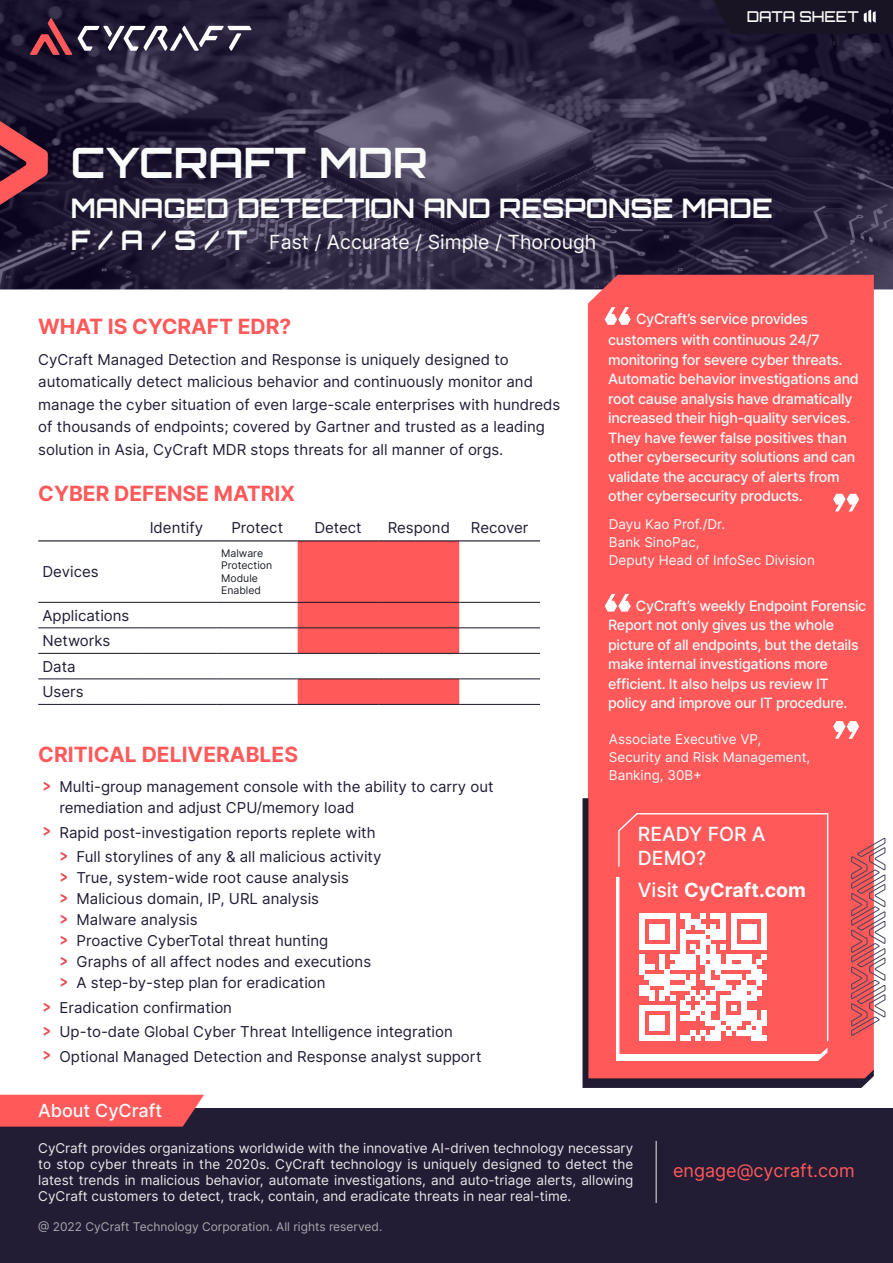
<style>
.page{position:relative;width:893px;height:1263px;background:#fff}
.page>*{position:absolute;margin:0;border:0;box-sizing:border-box;transform-origin:0 0}
.t1{font:42px "Orbitron";color:#f9fafa}
.t2{font:27px "Orbitron";color:#f9fafa}
.t3{font:700 21px "Inter";letter-spacing:-.005em;color:#ff595a}
.t4{font:19.5px "Inter";color:#f9fafa}
.t5{font:700 19.5px "Inter";color:#fff}
.t6{font:500 19.5px/24px "Inter";color:#fff}
.t7{font:18px "Inter";color:#ff595a}
.t8{font:500 18px "Inter";color:#f9fafa}
.t9{font:15px/22.5px "Inter";color:#221c35}
.t10{font:15px "Orbitron";letter-spacing:-.005em;color:#f9fafa}
.t11{font:500 14.25px/19.5px "Inter";letter-spacing:-.02em;color:#f9fafa}
.t12{font:13.5px/16.2px "Inter";color:#e9e9eb;text-align:justify}
.t13{font:13.5px/18px "Inter";color:#f9fafa}
.t14{font:12px "Inter";color:#a9a9ac}
.t15{font:10.5px/12.6px "Inter";color:#1e2229}
.s1{font-family:"Orbitron";font-size:27px}
.s2{font-family:"Punctuation";color:#e94c55}
.s3{font-weight:500}
</style>
<div class="page">
<img style="left:0;top:0;width:893px;height:289px">
<div style="left:0;top:1108px;width:893px;height:155px;background:#221c35"></div>
<hr style="left:656px;top:1141px;width:1px;height:62px;background:#e9e9eb">
<svg style="left:0;top:1095px;width:204px;height:32px;background:#f35759"></svg>
<div style="left:588px;top:275px;width:286px;height:523px;background:#ff595a"></div>
<svg style="left:0;top:114px;width:48px;height:98px;background:#792f3e"></svg>
<svg style="left:582px;top:798px;width:292px;height:290px;background:#db5055"></svg>
<svg style="left:616px;top:877px;width:211px;height:184px"></svg>
<svg style="left:618px;top:813px;width:210px;height:228px;fill:#ff595a"></svg>
<svg style="left:851px;top:838px;width:35px;height:197px"></svg>
<svg style="left:707px;top:0;width:186px;height:45px;background:#1b1628"></svg>
<svg style="left:30px;top:18px;width:42px;height:37px;background:#602637"></svg>
<svg style="left:78px;top:26px;width:174px;height:25px"></svg>
<svg style="left:605px;top:307px;width:26px;height:18px"></svg>
<svg style="left:833px;top:494px;width:26px;height:17px"></svg>
<svg style="left:605px;top:594px;width:26px;height:18px"></svg>
<svg style="left:833px;top:721px;width:26px;height:18px"></svg>
<svg style="left:298px;top:541px;width:161px;height:163px"></svg>
<hr style="left:38px;top:602px;width:98px;height:1px;background:#191423">
<hr style="left:136px;top:602px;width:81px;height:1px;background:#191423">
<hr style="left:217px;top:602px;width:81px;height:1px;background:#191423">
<hr style="left:298px;top:602px;width:80px;height:1px;background:#191423">
<hr style="left:378px;top:602px;width:81px;height:1px;background:#191423">
<hr style="left:459px;top:602px;width:81px;height:1px;background:#191423">
<hr style="left:38px;top:627px;width:98px;height:1px;background:#191423">
<hr style="left:136px;top:627px;width:81px;height:1px;background:#191423">
<hr style="left:217px;top:627px;width:81px;height:1px;background:#191423">
<hr style="left:298px;top:627px;width:80px;height:1px;background:#191423">
<hr style="left:378px;top:627px;width:81px;height:1px;background:#191423">
<hr style="left:459px;top:627px;width:81px;height:1px;background:#191423">
<hr style="left:38px;top:653px;width:98px;height:1px;background:#191423">
<hr style="left:136px;top:653px;width:81px;height:1px;background:#191423">
<hr style="left:217px;top:653px;width:81px;height:1px;background:#191423">
<hr style="left:298px;top:653px;width:80px;height:1px;background:#191423">
<hr style="left:378px;top:653px;width:81px;height:1px;background:#191423">
<hr style="left:459px;top:653px;width:81px;height:1px;background:#191423">
<hr style="left:38px;top:678px;width:98px;height:1px;background:#191423">
<hr style="left:136px;top:678px;width:81px;height:1px;background:#191423">
<hr style="left:217px;top:678px;width:81px;height:1px;background:#191423">
<hr style="left:298px;top:678px;width:80px;height:1px;background:#191423">
<hr style="left:378px;top:678px;width:81px;height:1px;background:#191423">
<hr style="left:459px;top:678px;width:81px;height:1px;background:#191423">
<hr style="left:38px;top:704px;width:98px;height:1px;background:#191423">
<hr style="left:136px;top:704px;width:81px;height:1px;background:#191423">
<hr style="left:217px;top:704px;width:81px;height:1px;background:#191423">
<hr style="left:298px;top:704px;width:80px;height:1px;background:#191423">
<hr style="left:378px;top:704px;width:81px;height:1px;background:#191423">
<hr style="left:459px;top:704px;width:81px;height:1px;background:#191423">
<hr style="left:38px;top:540px;width:98px;height:1px;background:#191423">
<hr style="left:136px;top:540px;width:81px;height:1px;background:#191423">
<hr style="left:217px;top:540px;width:81px;height:1px;background:#191423">
<hr style="left:298px;top:540px;width:80px;height:1px;background:#191423">
<hr style="left:378px;top:540px;width:81px;height:1px;background:#191423">
<hr style="left:459px;top:540px;width:81px;height:1px;background:#191423">
<p class="t10" style="left:747px;top:7px;width:114px">DATA SHEET</p>
<h1 class="t1" style="left:71px;top:135px;width:358px">CYCRAFT MDR</h1>
<h2 class="t2" style="left:71px;top:191px;width:703px">MANAGED DETECTION AND RESPONSE MADE</h2>
<h3 class="t4" style="left:71px;top:227px;width:527px"><span class="s1">F / A / S / T</span> Fast / Accurate / Simple / Thorough</h3>
<h3 class="t3" style="left:38px;top:311px;width:254px">WHAT IS CYCRAFT EDR?</h3>
<p class="t9" style="left:38px;top:348px;width:524px">CyCraft Managed Detection and Response is uniquely designed to automatically detect malicious behavior and continuously monitor and manage the cyber situation of even large-scale enterprises with hundreds of thousands of endpoints; covered by Gartner and trusted as a leading solution in Asia, CyCraft MDR stops threats for all manner of orgs.</p>
<h3 class="t3" style="left:38px;top:478px;width:259px">CYBER DEFENSE MATRIX</h3>
<p class="t9" style="left:43px;top:560px;width:58px">Devices</p>
<p class="t9" style="left:43px;top:602px;width:88px;line-height:25.5px">Applications<br>Networks<br>Data<br>Users</p>
<p class="t9" style="left:150px;top:516px;width:55px">Identify</p>
<p class="t9" style="left:231px;top:516px;width:53px">Protect</p>
<p class="t9" style="left:314px;top:516px;width:49px">Detect</p>
<p class="t9" style="left:388px;top:516px;width:64px">Respond</p>
<p class="t9" style="left:471px;top:516px;width:59px">Recover</p>
<p class="t15" style="left:221px;top:546px;width:53px">Malware<br>Protection<br>Module<br>Enabled</p>
<h3 class="t3" style="left:38px;top:739px;width:261px">CRITICAL DELIVERABLES</h3>
<p class="t9" style="left:60px;top:776px;width:436px;line-height:21px;text-indent:-17px"><span class="s2">-</span> Multi-group management console with the ability to carry out remediation and adjust CPU/memory load</p>
<p class="t9" style="left:43px;top:821px;width:335px"><span class="s2">-</span> Rapid post-investigation reports replete with</p>
<p class="t9" style="left:60px;top:845px;width:323px"><span class="s2">-</span> Full storylines of any &amp; all malicious activity</p>
<p class="t9" style="left:60px;top:866px;width:291px"><span class="s2">-</span> True, system-wide root cause analysis</p>
<p class="t9" style="left:60px;top:887px;width:261px"><span class="s2">-</span> Malicious domain, IP, URL analysis</p>
<p class="t9" style="left:60px;top:908px;width:140px"><span class="s2">-</span> Malware analysis</p>
<p class="t9" style="left:60px;top:929px;width:270px"><span class="s2">-</span> Proactive CyberTotal threat hunting</p>
<p class="t9" style="left:60px;top:950px;width:313px"><span class="s2">-</span> Graphs of all affect nodes and executions</p>
<p class="t9" style="left:60px;top:971px;width:268px"><span class="s2">-</span> A step-by-step plan for eradication</p>
<p class="t9" style="left:43px;top:996px;width:191px"><span class="s2">-</span> Eradication confirmation</p>
<p class="t9" style="left:43px;top:1020px;width:412px"><span class="s2">-</span> Up-to-date Global Cyber Threat Intelligence integration</p>
<p class="t9" style="left:43px;top:1044px;width:440px"><span class="s2">-</span> Optional Managed Detection and Response analyst support</p>
<p class="t8" style="left:38px;top:1097px;width:125px">About CyCraft</p>
<p class="t11" style="left:608px;top:308px;width:213px;line-height:21px;text-indent:28px">CyCraft’s service provides customers with continuous 24/7</p>
<p class="t11" style="left:608px;top:349px;width:252px">monitoring for severe cyber threats.<br>Automatic behavior investigations and root cause analysis have dramatically increased their high-quality services.<br>They have fewer false positives than other cybersecurity solutions and can validate the accuracy of alerts from other cybersecurity products.</p>
<p class="t13" style="left:609px;top:515px;width:207px">Dayu Kao Prof./Dr.<br>Bank SinoPac,<br>Deputy Head of InfoSec Division</p>
<p class="t11" style="left:608px;top:596px;width:260px;text-indent:28px">CyCraft’s weekly Endpoint Forensic Report not only gives us the whole picture of all endpoints, but the details make internal investigations more efficient. It also helps us review IT policy and improve our IT procedure.</p>
<p class="t13" style="left:609px;top:730px;width:203px">Associate Executive VP,<br>Security and Risk Management,<br>Banking, 30B+</p>
<h3 class="t6" style="left:638px;top:822px;width:129px">READY FOR A<br>DEMO?</h3>
<h3 class="t5" style="left:638px;top:875px;width:170px"><span class="s3">Visit</span> CyCraft.com</h3>
<p class="t12" style="left:38px;top:1139px;width:597px">CyCraft provides organizations worldwide with the innovative AI-driven technology necessary to stop cyber threats in the 2020s. CyCraft technology is uniquely designed to detect the latest trends in malicious behavior, automate investigations, and auto-triage alerts, allowing CyCraft customers to detect, track, contain, and eradicate threats in near real-time.</p>
<p class="t14" style="left:38px;top:1218px;width:346px">@ 2022 CyCraft Technology Corporation. All rights reserved.</p>
<p class="t7" style="left:673px;top:1158px;width:183px">engage@cycraft.com</p>
</div>
